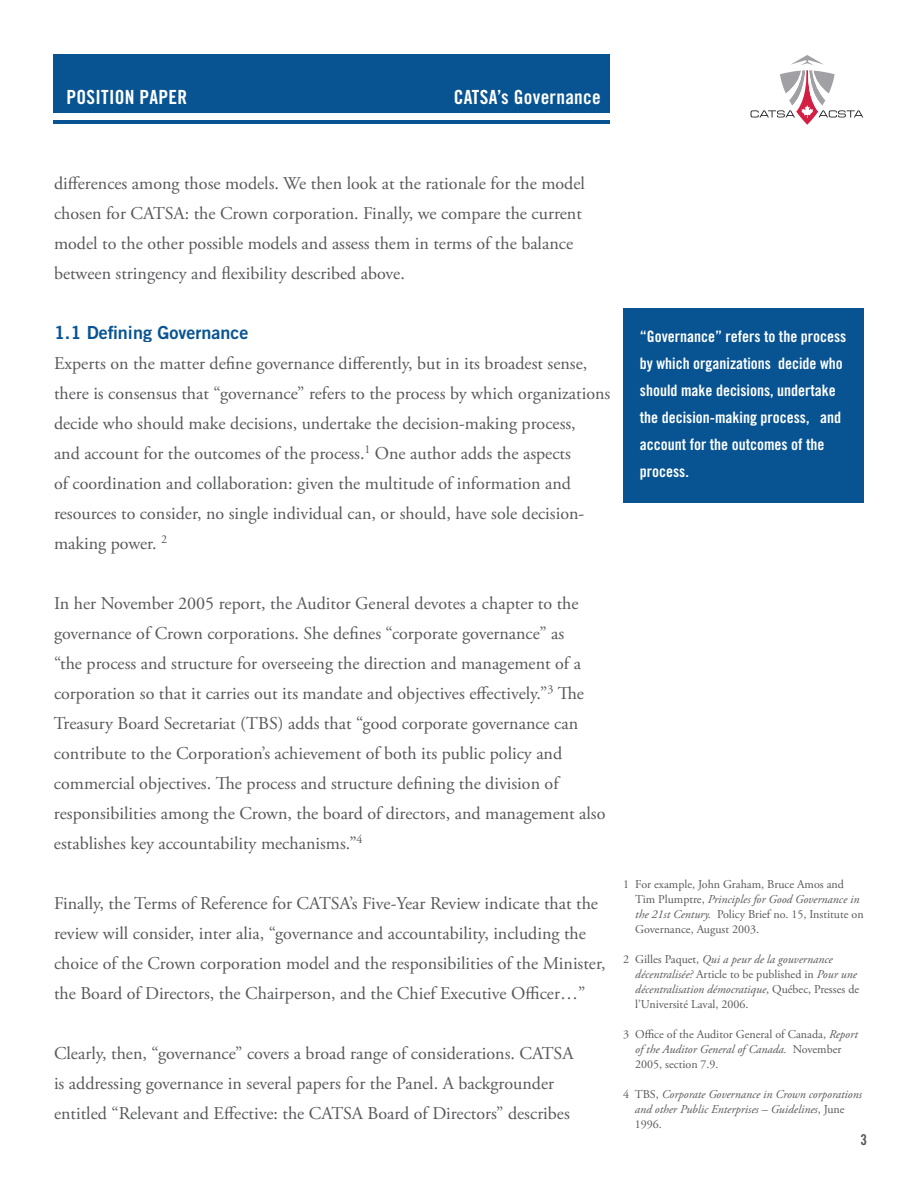
<style>
.page{position:relative;width:918px;height:1188px;background:#fff}
.page>*{position:absolute;margin:0;border:0;box-sizing:border-box;transform-origin:0 0}
.t1{font:19.5px "Trade Gothic Bold Cond Twenty";letter-spacing:.015em;color:#fff}
.t2{font:18px/30px "Adobe Garamond Pro";color:#57585a}
.t3{font:18px "Trade Gothic Bold Two";color:#085492}
.t4{font:15.75px/27px "Trade Gothic Bold Cond Twenty";color:#fff}
.t5{font:15px "Trade Gothic Bold Cond Twenty";color:#57585a}
.t6{font:12px/15px "Adobe Garamond Pro";color:#57585a}
.t7{font:italic 12px/15px "Adobe Garamond Pro";color:#57585a}
.s1{font-style:italic}
.s2{font-style:normal}
</style>
<div class="page">
<div style="left:54px;top:54px;width:556px;height:58px;background:#085492"></div>
<hr style="left:54px;top:120px;width:556px;height:4px;background:#085492">
<svg style="left:751px;top:55px;width:112px;height:70px"></svg>
<div style="left:623px;top:308px;width:241px;height:194px;background:#085492"></div>
<p class="t1" style="left:67px;top:86px;width:122px">POSITION PAPER</p>
<p class="t1" style="left:454px;top:85px;width:149px">CATSA’s Governance</p>
<p class="t2" style="left:54px;top:168px;width:532px">differences among those models. We then look at the rationale for the model chosen for CATSA: the Crown corporation. Finally, we compare the current model to the other possible models and assess them in terms of the balance between stringency and flexibility described above.</p>
<p class="t3" style="left:54px;top:321px;width:196px">1.1 Defining Governance</p>
<p class="t2" style="left:54px;top:348px;width:558px">Experts on the matter define governance differently, but in its broadest sense, there is consensus that “governance” refers to the process by which organizations decide who should make decisions, undertake the decision-making process,<br>and account for the outcomes of the process.<sup>1</sup> One author adds the aspects<br>of coordination and collaboration: given the multitude of information and resources to consider, no single individual can, or should, have sole decision&shy;making power. <sup>2</sup></p>
<p class="t4" style="left:640px;top:322px;width:208px">“Governance” refers to the process by which organizations decide who should make decisions, undertake the decision-making process, and account for the outcomes of the process.</p>
<p class="t2" style="left:54px;top:588px;width:553px">In her November 2005 report, the Auditor General devotes a chapter to the governance of Crown corporations. She defines “corporate governance” as<br>“the process and structure for overseeing the direction and management of a corporation so that it carries out its mandate and objectives effectively.”<sup>3</sup> The Treasury Board Secretariat (TBS) adds that “good corporate governance can contribute to the Corporation’s achievement of both its public policy and commercial objectives. The process and structure defining the division of responsibilities among the Crown, the board of directors, and management also establishes key accountability mechanisms.”<sup>4</sup></p>
<p class="t2" style="left:54px;top:888px;width:553px">Finally, the Terms of Reference for CATSA’s Five-Year Review indicate that the review will consider, inter alia, “governance and accountability, including the choice of the Crown corporation model and the responsibilities of the Minister, the Board of Directors, the Chairperson, and the Chief Executive Officer…”</p>
<p class="t2" style="left:54px;top:1038px;width:521px">Clearly, then, “governance” covers a broad range of considerations. CATSA is addressing governance in several papers for the Panel. A backgrounder entitled “Relevant and Effective: the CATSA Board of Directors” describes</p>
<p class="t6" style="left:635px;top:877px;width:230px;text-indent:-12px">1 For example, John Graham, Bruce Amos and Tim Plumptre, <span class="s1">Principles for Good Governance in the 21st Century.</span> Policy Brief no. 15, Institute on Governance, August 2003.</p>
<p class="t6" style="left:635px;top:952px;width:225px;text-indent:-12px">2 Gilles Paquet, <span class="s1">Qui a peur de la gouvernance décentralisée?</span> Article to be published in <span class="s1">Pour une décentralisation démocratique</span>, Québec, Presses de l’Université Laval, 2006.</p>
<p class="t6" style="left:635px;top:1027px;width:224px;text-indent:-12px">3 Office of the Auditor General of Canada, <span class="s1">Report of the Auditor General of Canada.</span> November<br>2005, section 7.9.</p>
<p class="t7" style="left:635px;top:1087px;width:229px;text-indent:-11px"><span class="s2">4 TBS,</span> Corporate Governance in Crown corporations and other Public Enterprises – Guidelines<span class="s2">, June<br>1996.</span></p>
<p class="t5" style="left:860px;top:1131px;width:8px">3</p>
</div>
